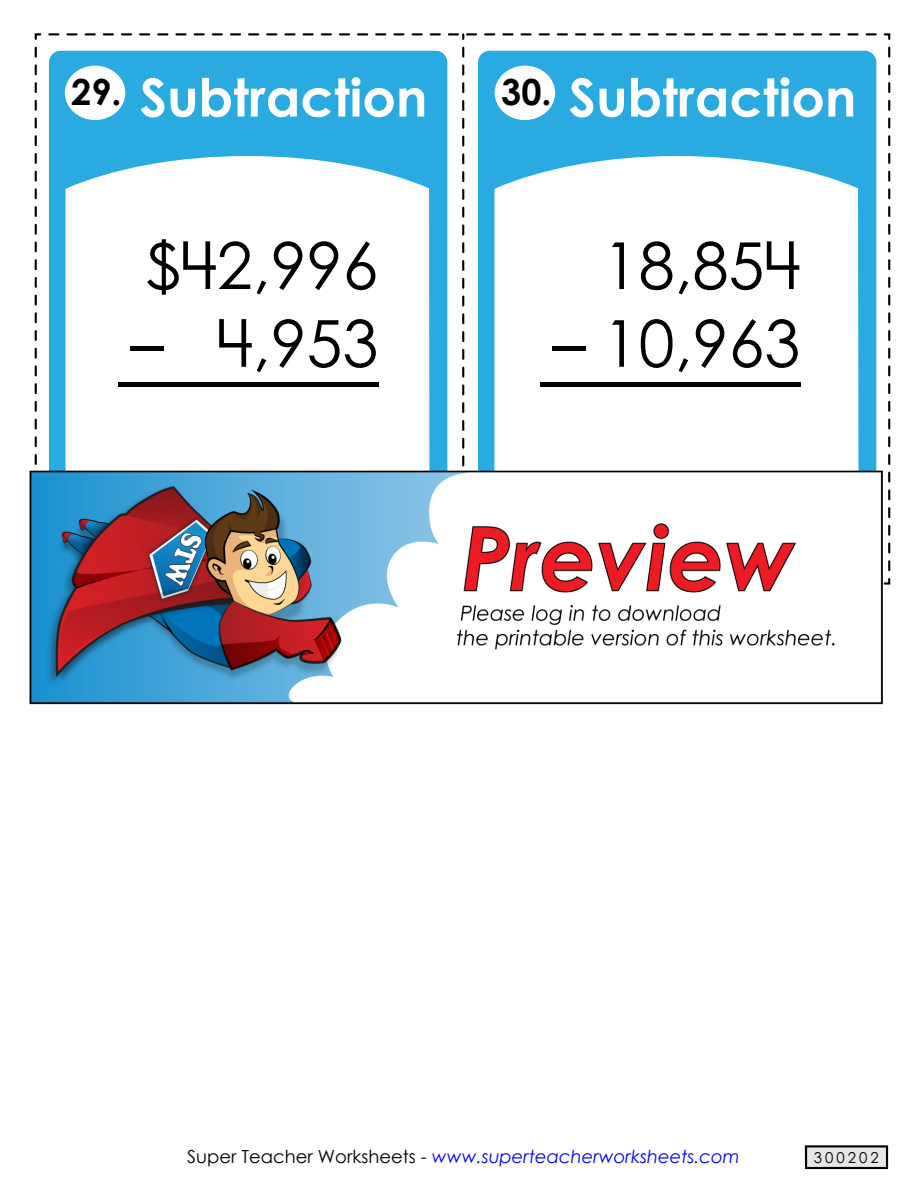
<style>
.page{position:relative;width:918px;height:1188px;background:#fff}
.page>*{position:absolute;margin:0;border:0;box-sizing:border-box;transform-origin:0 0}
.t1{font:64.8px "Century STW4";color:#000}
.t2{font:700 52.5px "Century Gothic 2";color:#fff}
.t3{font:700 36px "Century Gothic 2";color:#000}
.t4{font:italic 18px "Century Gothic 2";color:#00f}
.t5{font:15px "Century STW4";letter-spacing:.2em;color:#000}
.s1{font-style:normal;color:#000}
</style>
<div class="page">
<svg style="left:34px;top:33px;width:857px;height:553px"></svg>
<div style="left:478px;top:51px;width:398px;height:514px;background:#29abe2;border-radius:12px"></div>
<div style="left:495px;top:66px;width:60px;height:54px;background:#fff;border-radius:50%"></div>
<div style="left:494px;top:156px;width:365px;height:296px;background:#fff"></div>
<div style="left:65px;top:66px;width:60px;height:54px;background:#fff;border-radius:50%"></div>
<div style="left:805px;top:1145px;width:83px;height:24px;background:#e6e6e6;border:2px solid #000"></div>
<img style="left:29px;top:452px;width:853px;height:253px">
<h2 class="t2" style="left:140px;top:58px;width:289px">Subtraction</h2>
<h2 class="t2" style="left:569px;top:58px;width:289px">Subtraction</h2>
<h3 class="t3" style="left:71px;top:65px;width:52px">29.</h3>
<h3 class="t3" style="left:501px;top:65px;width:52px">30.</h3>
<h1 class="t1" style="left:145px;top:220px;width:235px">$42,996</h1>
<h1 class="t1" style="left:131px;top:298px;width:249px">– 4,953</h1>
<h1 class="t1" style="left:119px;top:334px;width:261px">––––––––</h1>
<h1 class="t1" style="left:603px;top:220px;width:199px">18,854</h1>
<h1 class="t1" style="left:552px;top:298px;width:249px">– 10,963</h1>
<h1 class="t1" style="left:541px;top:334px;width:261px">––––––––</h1>
<p class="t4" style="left:187px;top:1144px;width:554px"><span class="s1">Super Teacher Worksheets -</span> www.superteacherworksheets.com</p>
<p class="t5" style="left:814px;top:1147px;width:66px">300202</p>
</div>
